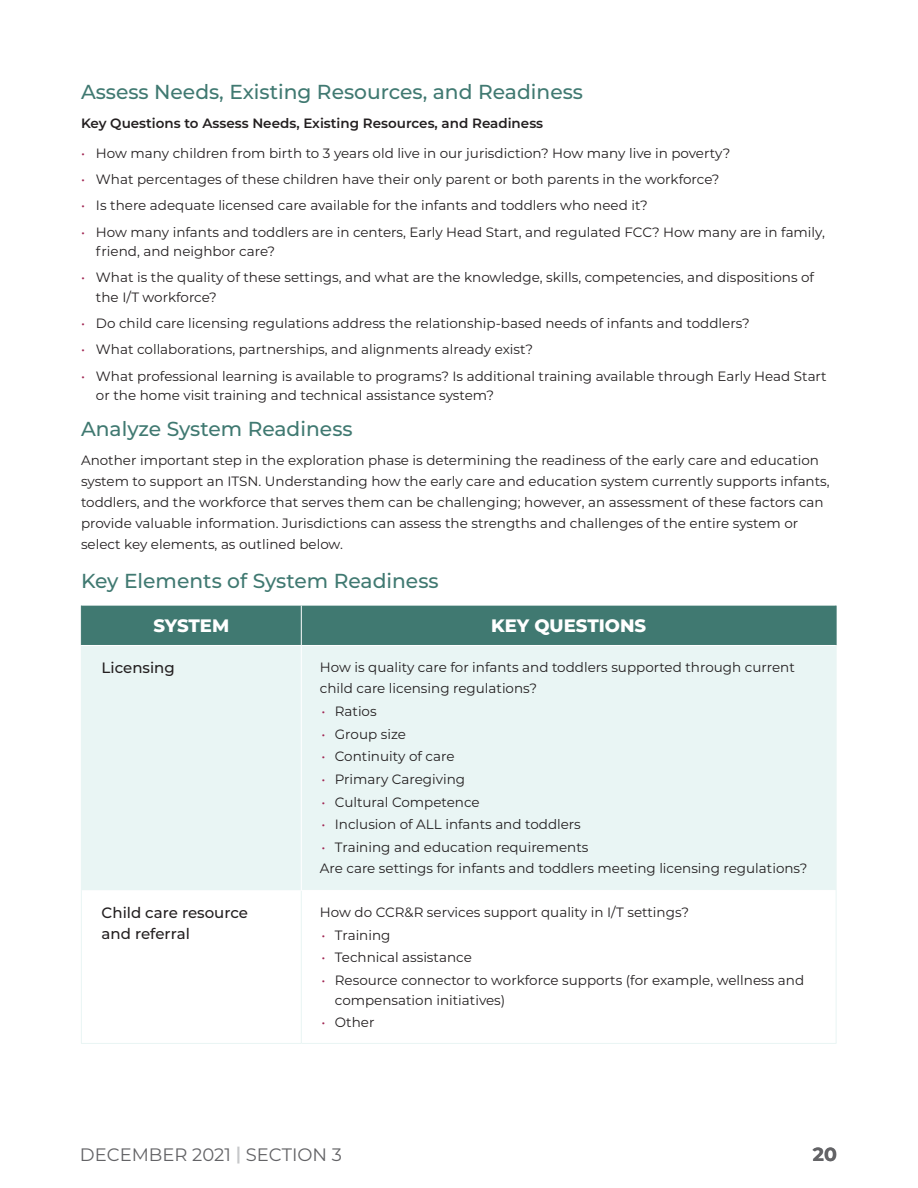
<style>
.page{position:relative;width:918px;height:1188px;background:#fff}
.page>*{position:absolute;margin:0;border:0;box-sizing:border-box;transform-origin:0 0}
.t1{font:500 20.25px "Montserrat";color:#407971}
.t2{font:700 18.9px "Montserrat";color:#636366}
.t3{font:18px "Montserrat";color:#636366}
.t4{font:800 18px "Montserrat";color:#fff}
.t5{font:500 15px/21px "Montserrat";color:#231f20}
.t6{font:13.5px/21px "Montserrat";color:#231f20}
.t7{font:600 13.5px "Montserrat";color:#231f20}
.s1{color:#a12854}
.s2{font-weight:600;color:#c7c8ca}
</style>
<div class="page">
<div style="left:82px;top:606px;width:754px;height:39px;background:#407971"></div>
<div style="left:82px;top:646px;width:754px;height:244px;background:#e9f5f4"></div>
<hr style="left:301px;top:646px;width:1px;height:244px;background:#fff">
<hr style="left:81px;top:606px;width:1px;height:39px;background:#407971">
<hr style="left:836px;top:606px;width:1px;height:39px;background:#407971">
<hr style="left:301px;top:606px;width:1px;height:39px;background:#fff">
<hr style="left:81px;top:890px;width:1px;height:153px;background:#e9f5f4">
<hr style="left:301px;top:891px;width:1px;height:152px;background:#e9f5f4">
<hr style="left:836px;top:890px;width:1px;height:153px;background:#e9f5f4">
<hr style="left:81px;top:1043px;width:220px;height:1px;background:#e9f5f4">
<hr style="left:301px;top:1043px;width:535px;height:1px;background:#e9f5f4">
<hr style="left:81px;top:646px;width:1px;height:244px;background:#e9f5f4">
<hr style="left:836px;top:646px;width:1px;height:244px;background:#e9f5f4">
<h4 class="t1" style="left:81px;top:78px;width:504px">Assess Needs, Existing Resources, and Readiness</h4>
<h5 class="t7" style="left:81px;top:114px;width:464px">Key Questions to Assess Needs, Existing Resources, and Readiness</h5>
<p class="t6" style="left:81px;top:142px;width:651px"><span class="s1">•</span> How many children from birth to 3 years old live in our jurisdiction? How many live in poverty?</p>
<p class="t6" style="left:81px;top:168px;width:640px"><span class="s1">•</span> What percentages of these children have their only parent or both parents in the workforce?</p>
<p class="t6" style="left:81px;top:195px;width:568px"><span class="s1">•</span> Is there adequate licensed care available for the infants and toddlers who need it?</p>
<p class="t6" style="left:96px;top:222px;width:730px;line-height:19.5px;text-indent:-15px"><span class="s1">•</span> How many infants and toddlers are in centers, Early Head Start, and regulated FCC? How many are in family, friend, and neighbor care?</p>
<p class="t6" style="left:96px;top:267px;width:720px;line-height:19.5px;text-indent:-15px"><span class="s1">•</span> What is the quality of these settings, and what are the knowledge, skills, competencies, and dispositions of the I/T workforce?</p>
<p class="t6" style="left:81px;top:312px;width:670px"><span class="s1">•</span> Do child care licensing regulations address the relationship-based needs of infants and toddlers?</p>
<p class="t6" style="left:81px;top:339px;width:454px"><span class="s1">•</span> What collaborations, partnerships, and alignments already exist?</p>
<p class="t6" style="left:96px;top:366px;width:732px;line-height:19.5px;text-indent:-15px"><span class="s1">•</span> What professional learning is available to programs? Is additional training available through Early Head Start or the home visit training and technical assistance system?</p>
<h4 class="t1" style="left:81px;top:415px;width:273px">Analyze System Readiness</h4>
<p class="t6" style="left:81px;top:449px;width:750px">Another important step in the exploration phase is determining the readiness of the early care and education system to support an ITSN. Understanding how the early care and education system currently supports infants, toddlers, and the workforce that serves them can be challenging; however, an assessment of these factors can provide valuable information. Jurisdictions can assess the strengths and challenges of the entire system or select key elements, as outlined below.</p>
<h4 class="t1" style="left:81px;top:567px;width:359px">Key Elements of System Readiness</h4>
<p class="t4" style="left:153px;top:612px;width:77px">SYSTEM</p>
<p class="t4" style="left:491px;top:612px;width:157px">KEY QUESTIONS</p>
<p class="t5" style="left:102px;top:657px;width:75px">Licensing</p>
<p class="t6" style="left:320px;top:656px;width:476px">How is quality care for infants and toddlers supported through current child care licensing regulations?</p>
<p class="t6" style="left:321px;top:700px;width:57px"><span class="s1">•</span> Ratios</p>
<p class="t6" style="left:321px;top:723px;width:86px"><span class="s1">•</span> Group size</p>
<p class="t6" style="left:321px;top:745px;width:135px"><span class="s1">•</span> Continuity of care</p>
<p class="t6" style="left:321px;top:768px;width:145px"><span class="s1">•</span> Primary Caregiving</p>
<p class="t6" style="left:321px;top:791px;width:160px"><span class="s1">•</span> Cultural Competence</p>
<p class="t6" style="left:321px;top:814px;width:261px"><span class="s1">•</span> Inclusion of ALL infants and toddlers</p>
<p class="t6" style="left:321px;top:836px;width:269px"><span class="s1">•</span> Training and education requirements</p>
<p class="t6" style="left:320px;top:857px;width:489px">Are care settings for infants and toddlers meeting licensing regulations?</p>
<p class="t5" style="left:102px;top:902px;width:148px">Child care resource and referral</p>
<p class="t6" style="left:320px;top:901px;width:371px">How do CCR&amp;R services support quality in I/T settings?</p>
<p class="t6" style="left:321px;top:924px;width:71px"><span class="s1">•</span> Training</p>
<p class="t6" style="left:321px;top:947px;width:152px"><span class="s1">•</span> Technical assistance</p>
<p class="t6" style="left:335px;top:970px;width:471px;line-height:19.5px;text-indent:-14px"><span class="s1">•</span> Resource connector to workforce supports (for example, wellness and compensation initiatives)</p>
<p class="t6" style="left:321px;top:1012px;width:55px"><span class="s1">•</span> Other</p>
<h3 class="t3" style="left:80px;top:1143px;width:264px">DECEMBER 2021 <span class="s2">|</span> SECTION 3</h3>
<h2 class="t2" style="left:813px;top:1141px;width:26px">20</h2>
</div>
